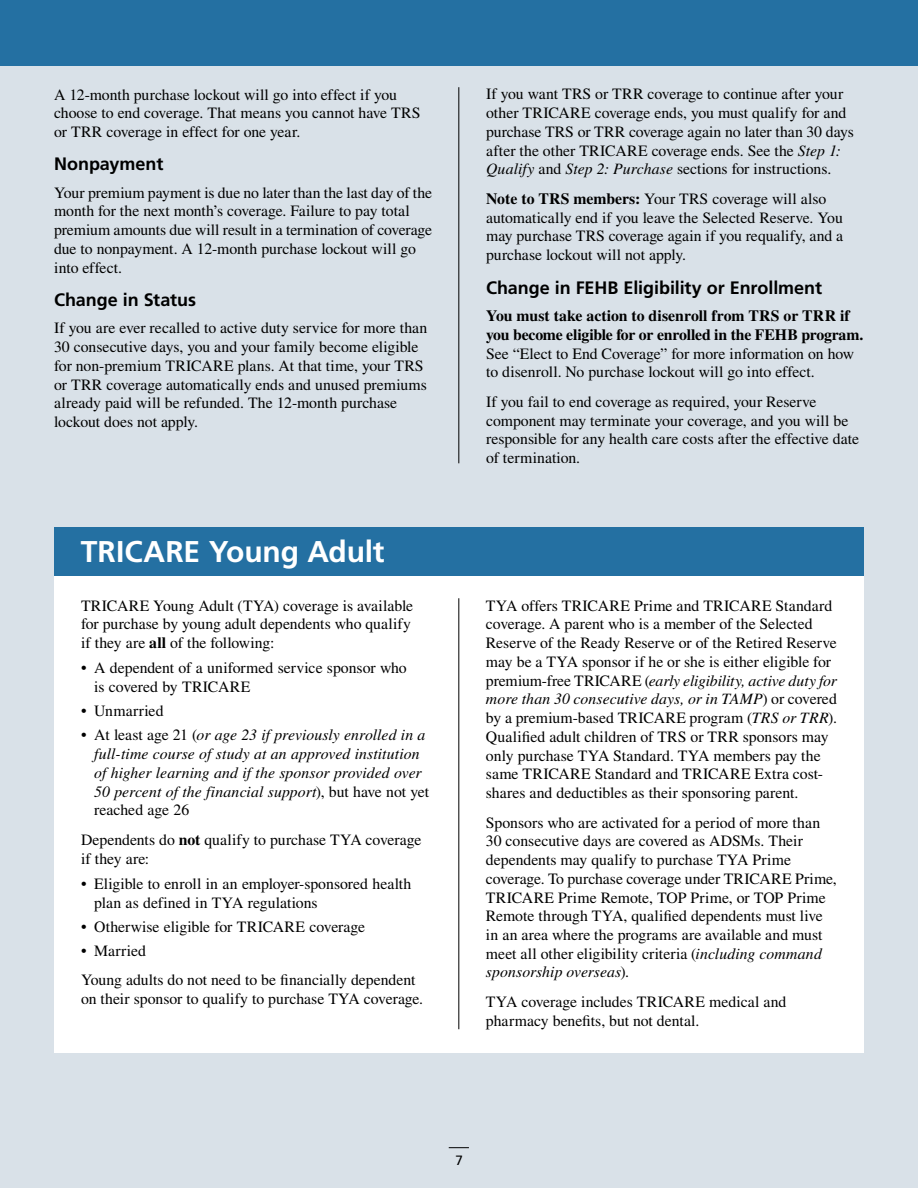
<style>
.page{position:relative;width:918px;height:1188px;background:#fff}
.page>*{position:absolute;margin:0;border:0;box-sizing:border-box;transform-origin:0 0}
.t1{font:700 30px "Frutiger LT";letter-spacing:-.005em;color:#fff}
.Subheading{font:700 18px "Frutiger LT";letter-spacing:-.005em;color:#000}
.Body_Text{font:15.75px/18.8px "Times";color:#000}
.Bullets__Last{font:italic 15.75px/18.8px "Times";letter-spacing:.005em;color:#000}
.Bullets{font:15.75px/18.8px "Times";color:#000}
.Body_Text__Before_Bu{font:15.75px/18.8px "Times";letter-spacing:-.005em;color:#000}
.Bullets__Last-2{font:15.75px "Times";letter-spacing:.02em;color:#000}
.t2{font:13.5px "Frutiger LT";color:#000}
.s1{font-weight:700}
.s2{font-style:normal}
.s3{font-style:italic}
</style>
<div class="page">
<div style="left:11px;top:66px;width:907px;height:1122px;background:#d9e1e8"></div>
<hr style="left:459px;top:87px;width:1px;height:376px;background:#000">
<div style="left:0;top:0;width:918px;height:66px;background:#2470a2"></div>
<div style="left:54px;top:551px;width:810px;height:502px;background:#fff"></div>
<div style="left:54px;top:527px;width:810px;height:48px;background:#2470a2"></div>
<svg style="left:449px;top:1147px;width:20px;height:1px"></svg>
<hr style="left:459px;top:598px;width:1px;height:431px;background:#000">
<p class="Body_Text" style="left:54px;top:85px;width:368px">A 12-month purchase lockout will go into effect if you choose to end coverage. That means you cannot have TRS or TRR coverage in effect for one year.</p>
<h3 class="Subheading" style="left:54px;top:153px;width:111px">Nonpayment</h3>
<p class="Body_Text" style="left:54px;top:183px;width:380px">Your premium payment is due no later than the last day of the month for the next month’s coverage. Failure to pay total premium amounts due will result in a termination of coverage due to nonpayment. A 12-month purchase lockout will go into effect.</p>
<h3 class="Subheading" style="left:54px;top:289px;width:144px">Change in Status</h3>
<p class="Body_Text" style="left:54px;top:319px;width:375px">If you are ever recalled to active duty service for more than 30 consecutive days, you and your family become eligible for non-premium TRICARE plans. At that time, your TRS or TRR coverage automatically ends and unused premiums already paid will be refunded. The 12-month purchase lockout does not apply.</p>
<h1 class="t1" style="left:81px;top:534px;width:305px">TRICARE Young Adult</h1>
<p class="Body_Text__Before_Bu" style="left:81px;top:596px;width:334px">TRICARE Young Adult (TYA) coverage is available for purchase by young adult dependents who qualify if they are <span class="s1">all</span> of the following:</p>
<p class="Bullets" style="left:94px;top:659px;width:314px;text-indent:-13px">• A dependent of a uniformed service sponsor who is covered by TRICARE</p>
<p class="Bullets" style="left:81px;top:701px;width:84px">• Unmarried</p>
<p class="Bullets__Last" style="left:94px;top:726px;width:337px;text-indent:-13px"><span class="s2">• At least age 21 (</span>or age 23 if previously enrolled in a full-time course of study at an approved institution of higher learning and if the sponsor provided over 50 percent of the financial support<span class="s2">), but have not yet reached age 26</span></p>
<p class="Body_Text" style="left:81px;top:830px;width:342px">Dependents do <span class="s1">not</span> qualify to purchase TYA coverage if they are:</p>
<p class="Bullets" style="left:94px;top:874px;width:319px;text-indent:-13px">• Eligible to enroll in an employer-sponsored health plan as defined in TYA regulations</p>
<p class="Bullets" style="left:81px;top:917px;width:286px">• Otherwise eligible for TRICARE coverage</p>
<p class="Bullets__Last-2" style="left:81px;top:942px;width:67px">• Married</p>
<p class="Body_Text" style="left:81px;top:971px;width:344px">Young adults do not need to be financially dependent on their sponsor to qualify to purchase TYA coverage.</p>
<p class="Body_Text" style="left:486px;top:85px;width:369px">If you want TRS or TRR coverage to continue after your other TRICARE coverage ends, you must qualify for and purchase TRS or TRR coverage again no later than 30 days after the other TRICARE coverage ends. See the <span class="s3">Step 1:<br>Qualify</span> and <span class="s3">Step 2: Purchase</span> sections for instructions.</p>
<p class="Body_Text" style="left:486px;top:189px;width:359px"><span class="s1">Note to TRS members:</span> Your TRS coverage will also automatically end if you leave the Selected Reserve. You may purchase TRS coverage again if you requalify, and a purchase lockout will not apply.</p>
<h3 class="Subheading" style="left:486px;top:277px;width:337px">Change in FEHB Eligibility or Enrollment</h3>
<p class="Body_Text" style="left:486px;top:306px;width:379px"><span class="s1">You must take action to disenroll from TRS or TRR if you become eligible for or enrolled in the FEHB program.<br></span>See “Elect to End Coverage” for more information on how to disenroll. No purchase lockout will go into effect.</p>
<p class="Body_Text" style="left:486px;top:392px;width:375px">If you fail to end coverage as required, your Reserve component may terminate your coverage, and you will be responsible for any health care costs after the effective date of termination.</p>
<p class="Body_Text" style="left:486px;top:596px;width:353px">TYA offers TRICARE Prime and TRICARE Standard coverage. A parent who is a member of the Selected Reserve of the Ready Reserve or of the Retired Reserve may be a TYA sponsor if he or she is either eligible for premium-free TRICARE (<span class="s3">early eligibility, active duty for more than 30 consecutive days, or in TAMP</span>) or covered by a premium-based TRICARE program (<span class="s3">TRS or TRR</span>).<br>Qualified adult children of TRS or TRR sponsors may only purchase TYA Standard. TYA members pay the same TRICARE Standard and TRICARE Extra cost&shy;shares and deductibles as their sponsoring parent.</p>
<p class="Body_Text" style="left:486px;top:813px;width:352px">Sponsors who are activated for a period of more than 30 consecutive days are covered as ADSMs. Their dependents may qualify to purchase TYA Prime coverage. To purchase coverage under TRICARE Prime, TRICARE Prime Remote, TOP Prime, or TOP Prime Remote through TYA, qualified dependents must live in an area where the programs are available and must meet all other eligibility criteria (<span class="s3">including command sponsorship overseas</span>).</p>
<p class="Body_Text" style="left:486px;top:992px;width:302px">TYA coverage includes TRICARE medical and pharmacy benefits, but not dental.</p>
<p class="t2" style="left:455px;top:1152px;width:9px">7</p>
</div>
